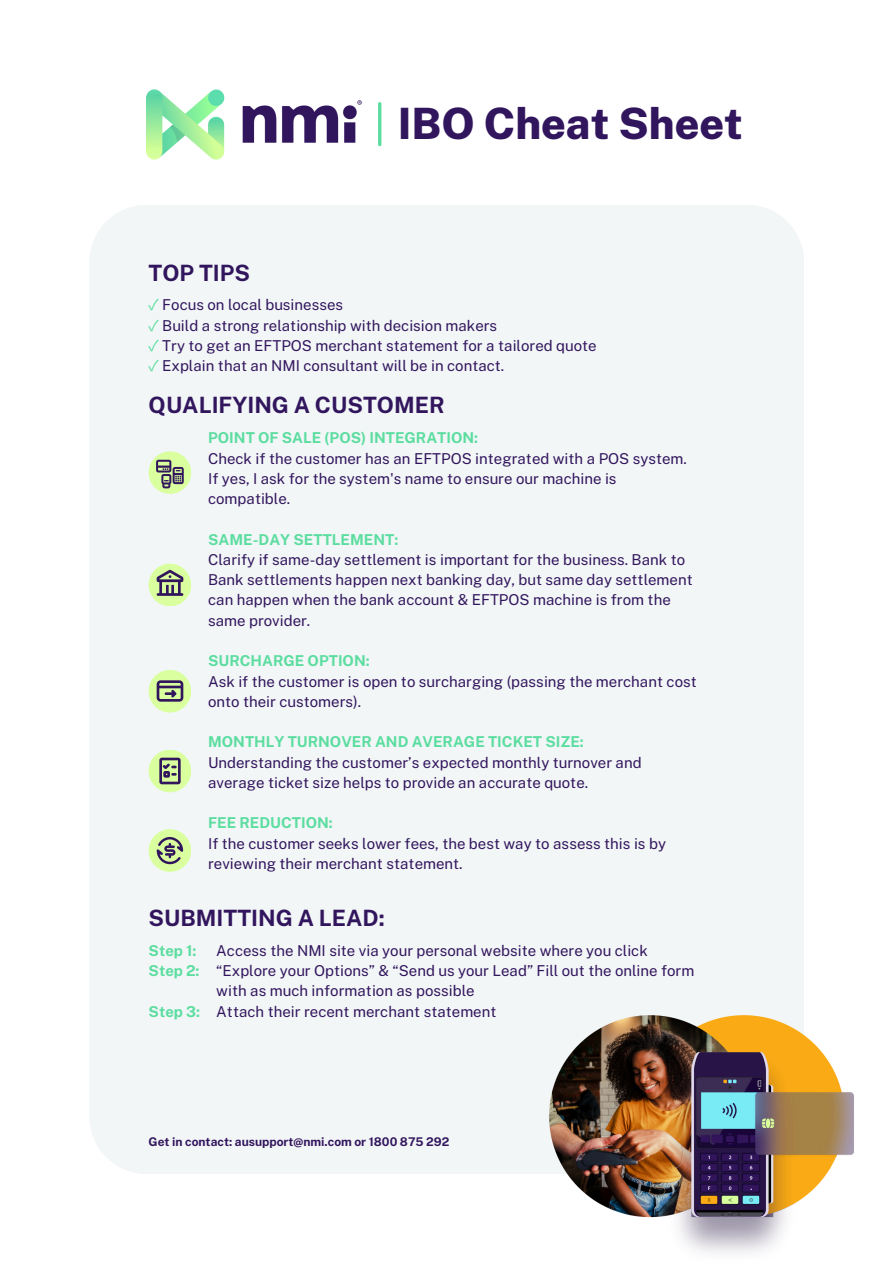
<style>
.page{position:relative;width:894px;height:1264px;background:#fff}
.page>*{position:absolute;margin:0;border:0;box-sizing:border-box;transform-origin:0 0}
.t1{font:800 43.2px "Public Sans";color:#32165d}
.t2{font:700 22.5px "Public Sans";color:#32165d}
.t3{font:15px/20.2px "Public Sans";color:#32165d}
.t4{font:700 15px/20.2px "Public Sans";color:#5cdda0}
.t5{font:700 12px "Public Sans";color:#32165d}
.s1{font-family:"Noto Sans CJ Ksc";color:#5cdda0}
.s2{font-weight:700;color:#5cdda0}
</style>
<div class="page">
<img style="left:146px;top:89px;width:215px;height:70px">
<hr style="left:378px;top:104px;width:3px;height:41px;background:#5cdda0">
<div style="left:89px;top:205px;width:715px;height:968px;background:#f2f6f7;border-radius:57px"></div>
<img style="left:526px;top:1015px;width:328px;height:239px">
<div style="left:149px;top:451px;width:42px;height:43px;background:#daff9f;border-radius:50%"></div>
<img style="left:154px;top:458px;width:31px;height:31px">
<div style="left:148px;top:563px;width:43px;height:43px;background:#daff9f;border-radius:50%"></div>
<img style="left:154px;top:568px;width:31px;height:28px">
<div style="left:148px;top:829px;width:43px;height:42px;background:#daff9f;border-radius:50%"></div>
<img style="left:154px;top:834px;width:31px;height:32px">
<div style="left:148px;top:749px;width:43px;height:43px;background:#daff9f;border-radius:50%"></div>
<img style="left:154px;top:755px;width:31px;height:31px">
<div style="left:148px;top:670px;width:43px;height:42px;background:#daff9f;border-radius:50%"></div>
<img style="left:154px;top:675px;width:31px;height:31px">
<p class="t1" style="left:398px;top:98px;width:346px">IBO Cheat Sheet</p>
<p class="t2" style="left:148px;top:259px;width:103px">TOP TIPS</p>
<p class="t3" style="left:148px;top:295px;width:196px"><span class="s1">✓</span> Focus on local businesses</p>
<p class="t3" style="left:148px;top:315px;width:350px"><span class="s1">✓</span> Build a strong relationship with decision makers</p>
<p class="t3" style="left:148px;top:335px;width:449px"><span class="s1">✓</span> Try to get an EFTPOS merchant statement for a tailored quote</p>
<p class="t3" style="left:148px;top:355px;width:357px"><span class="s1">✓</span> Explain that an NMI consultant will be in contact.</p>
<h1 class="t2" style="left:148px;top:392px;width:297px">QUALIFYING A CUSTOMER</h1>
<h2 class="t3" style="left:208px;top:428px;width:480px"><span class="s2">POINT OF SALE (POS) INTEGRATION:<br></span>Check if the customer has an EFTPOS integrated with a POS system.<br>If yes, I ask for the system's name to ensure our machine is compatible.</h2>
<h2 class="t3" style="left:208px;top:529px;width:486px"><span class="s2">SAME-DAY SETTLEMENT:<br></span>Clarify if same-day settlement is important for the business. Bank to Bank settlements happen next banking day, but same day settlement can happen when the bank account &amp; EFTPOS machine is from the</h2>
<p class="t3" style="left:208px;top:610px;width:104px">same provider.</p>
<p class="t3" style="left:208px;top:650px;width:490px"><span class="s2">SURCHARGE OPTION:<br></span>Ask if the customer is open to surcharging (passing the merchant cost onto their customers).</p>
<p class="t4" style="left:208px;top:731px;width:377px">MONTHLY TURNOVER AND AVERAGE TICKET SIZE:</p>
<p class="t3" style="left:208px;top:752px;width:435px">Understanding the customer’s expected monthly turnover and average ticket size helps to provide an accurate quote.</p>
<p class="t3" style="left:208px;top:812px;width:459px"><span class="s2">FEE REDUCTION:<br></span>If the customer seeks lower fees, the best way to assess this is by reviewing their merchant statement.</p>
<p class="t2" style="left:148px;top:904px;width:237px">SUBMITTING A LEAD:</p>
<p class="t3" style="left:216px;top:940px;width:479px">Access the NMI site via your personal website where you click “Explore your Options” &amp; “Send us your Lead” Fill out the online form with as much information as possible</p>
<p class="t3" style="left:216px;top:1001px;width:281px">Attach their recent merchant statement</p>
<p class="t4" style="left:148px;top:940px;width:53px">Step 1:<br>Step 2:</p>
<p class="t4" style="left:148px;top:1001px;width:53px">Step 3:</p>
<h4 class="t5" style="left:148px;top:1134px;width:302px">Get in contact: ausupport@nmi.com or 1800 875 292</h4>
</div>
